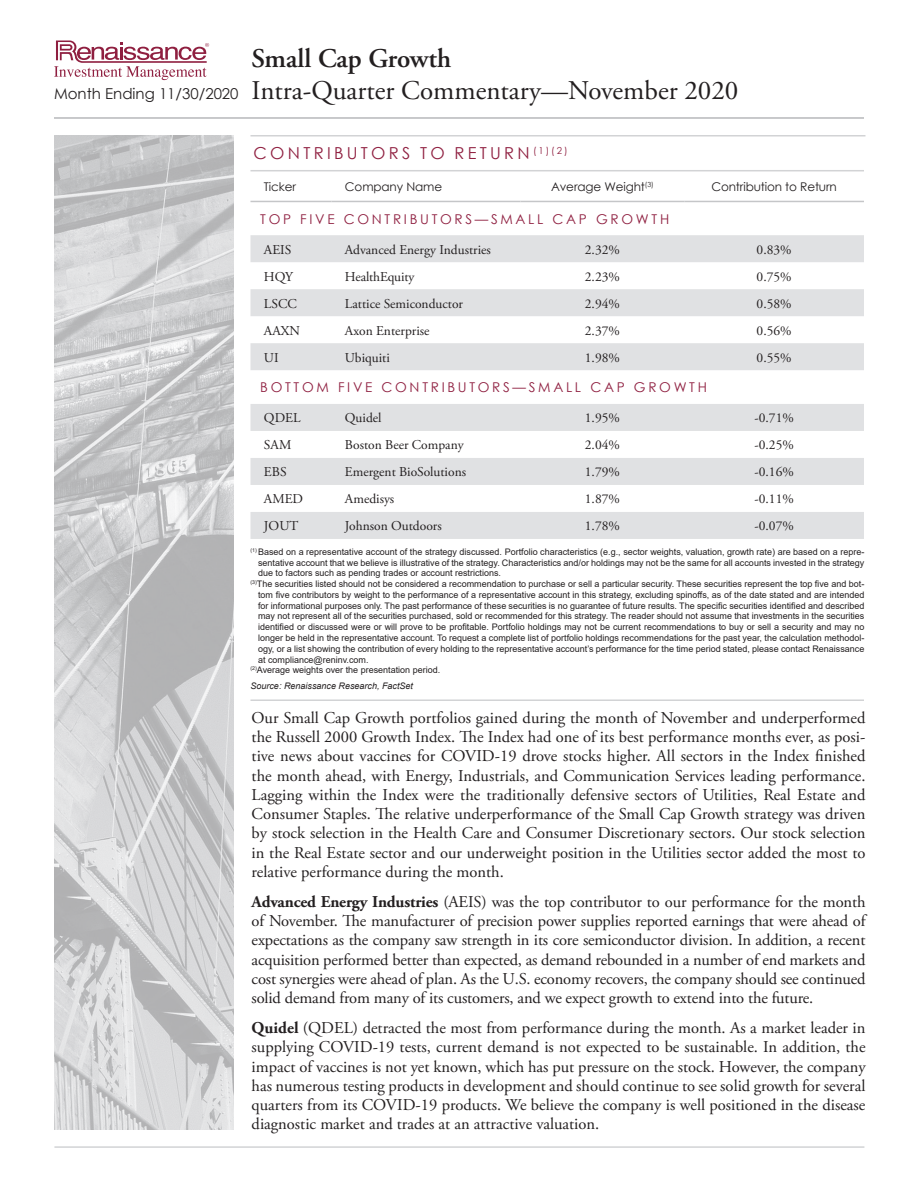
<style>
.page{position:relative;width:918px;height:1188px;background:#fff}
.page>*{position:absolute;margin:0;border:0;box-sizing:border-box;transform-origin:0 0}
.t1{font:27px/32.4px "Adobe Garamond Pro";color:#231f20}
.t2{font:16.5px/19.2px "Adobe Garamond Pro";color:#231f20;text-align:justify}
.t3{font:16.5px "Century Gothic";letter-spacing:.2em;color:#8f1f40}
.t4{font:13.5px "Adobe Garamond Pro";color:#231f20}
.t5{font:13.5px "Century Gothic";letter-spacing:.2em;color:#8f1f40}
.t6{font:12px "Century Gothic";letter-spacing:-.01em;color:#231f20}
.t7{font:9px "Arial";color:#231f20}
.t8{font:italic 9px "Arial";color:#231f20}
.s1{font-weight:600}
.s2{font-family:"Century Gothic";font-size:15px}
.s3{font-weight:700}
</style>
<div class="page">
<svg style="left:54px;top:40px;width:155px;height:40px"></svg>
<hr style="left:54px;top:117px;width:810px;height:2px;background:#c5c6c8">
<hr style="left:54px;top:1146px;width:810px;height:2px;background:#d2d3d5">
<img style="left:54px;top:135px;width:180px;height:994px">
<hr style="left:250px;top:135px;width:615px;height:1px;background:#d2d3d5">
<hr style="left:250px;top:170px;width:614px;height:1px;background:#d2d3d5">
<hr style="left:250px;top:699px;width:614px;height:2px;background:#d2d3d5">
<svg style="left:250px;top:235px;width:614px;height:304px;fill:#e0e1e3"></svg>
<hr style="left:250px;top:201px;width:81px;height:1px;background:#c5c6c8">
<hr style="left:331px;top:201px;width:189px;height:1px;background:#c5c6c8">
<hr style="left:520px;top:201px;width:164px;height:1px;background:#c5c6c8">
<hr style="left:684px;top:201px;width:180px;height:1px;background:#c5c6c8">
<h1 class="t1" style="left:54px;top:43px;width:686px;text-indent:198px"><span class="s1">Small Cap Growth<br></span><span class="s2">Month Ending 11/30/2020</span> Intra-Quarter Commentary—November 2020</h1>
<p class="t3" style="left:253px;top:142px;width:316px">CONTRIBUTORS TO RETURN <sup>(1)(2)</sup></p>
<p class="t6" style="left:264px;top:178px;width:34px">Ticker</p>
<p class="t6" style="left:345px;top:178px;width:99px">Company Name</p>
<p class="t6" style="left:551px;top:178px;width:104px">Average Weight<sup>(3)</sup></p>
<p class="t6" style="left:711px;top:178px;width:127px">Contribution to Return</p>
<p class="t5" style="left:260px;top:209px;width:411px">TOP FIVE CONTRIBUTORS—SMALL CAP GROWTH</p>
<p class="t4" style="left:264px;top:241px;width:29px">AEIS</p>
<p class="t4" style="left:345px;top:241px;width:147px">Advanced Energy Industries</p>
<p class="t4" style="left:585px;top:241px;width:37px">2.32%</p>
<p class="t4" style="left:757px;top:241px;width:37px">0.83%</p>
<p class="t4" style="left:264px;top:268px;width:30px">HQY</p>
<p class="t4" style="left:345px;top:268px;width:71px">HealthEquity</p>
<p class="t4" style="left:585px;top:268px;width:37px">2.23%</p>
<p class="t4" style="left:757px;top:268px;width:37px">0.75%</p>
<p class="t4" style="left:264px;top:295px;width:34px">LSCC</p>
<p class="t4" style="left:345px;top:295px;width:120px">Lattice Semiconductor</p>
<p class="t4" style="left:585px;top:295px;width:37px">2.94%</p>
<p class="t4" style="left:757px;top:295px;width:37px">0.58%</p>
<p class="t4" style="left:264px;top:322px;width:38px">AAXN</p>
<p class="t4" style="left:345px;top:322px;width:86px">Axon Enterprise</p>
<p class="t4" style="left:585px;top:322px;width:37px">2.37%</p>
<p class="t4" style="left:757px;top:322px;width:37px">0.56%</p>
<p class="t4" style="left:264px;top:349px;width:16px">UI</p>
<p class="t4" style="left:345px;top:349px;width:46px">Ubiquiti</p>
<p class="t4" style="left:585px;top:349px;width:37px">1.98%</p>
<p class="t4" style="left:757px;top:349px;width:37px">0.55%</p>
<p class="t5" style="left:260px;top:378px;width:448px">BOTTOM FIVE CONTRIBUTORS—SMALL CAP GROWTH</p>
<p class="t4" style="left:264px;top:410px;width:38px">QDEL</p>
<p class="t4" style="left:345px;top:410px;width:38px">Quidel</p>
<p class="t4" style="left:585px;top:410px;width:37px">1.95%</p>
<p class="t4" style="left:754px;top:410px;width:41px">-0.71%</p>
<p class="t4" style="left:264px;top:437px;width:29px">SAM</p>
<p class="t4" style="left:345px;top:437px;width:120px">Boston Beer Company</p>
<p class="t4" style="left:585px;top:437px;width:37px">2.04%</p>
<p class="t4" style="left:754px;top:437px;width:41px">-0.25%</p>
<p class="t4" style="left:264px;top:464px;width:24px">EBS</p>
<p class="t4" style="left:345px;top:464px;width:123px">Emergent BioSolutions</p>
<p class="t4" style="left:585px;top:464px;width:37px">1.79%</p>
<p class="t4" style="left:754px;top:464px;width:41px">-0.16%</p>
<p class="t4" style="left:264px;top:491px;width:41px">AMED</p>
<p class="t4" style="left:345px;top:491px;width:51px">Amedisys</p>
<p class="t4" style="left:585px;top:491px;width:37px">1.87%</p>
<p class="t4" style="left:754px;top:491px;width:41px">-0.11%</p>
<p class="t4" style="left:264px;top:518px;width:36px">JOUT</p>
<p class="t4" style="left:345px;top:518px;width:98px">Johnson Outdoors</p>
<p class="t4" style="left:585px;top:518px;width:37px">1.78%</p>
<p class="t4" style="left:754px;top:518px;width:41px">-0.07%</p>
<p class="t7" style="left:250px;top:546px;width:615px"><sup>(1)</sup> Based on a representative account of the strategy discussed. Portfolio characteristics (e.g., sector weights, valuation, growth rate) are based on a repre-</p>
<p class="t7" style="left:258px;top:556px;width:608px">sentative account that we believe is illustrative of the strategy. Characteristics and/or holdings may not be the same for all accounts invested in the strategy</p>
<p class="t7" style="left:258px;top:567px;width:245px">due to factors such as pending trades or account restrictions.</p>
<p class="t7" style="left:250px;top:578px;width:615px"><sup>(3)</sup>The securities listed should not be considered a recommendation to purchase or sell a particular security. These securities represent the top five and bot-</p>
<p class="t7" style="left:258px;top:588px;width:608px">tom five contributors by weight to the performance of a representative account in this strategy, excluding spinoffs, as of the date stated and are intended</p>
<p class="t7" style="left:258px;top:599px;width:608px">for informational purposes only. The past performance of these securities is no guarantee of future results. The specific securities identified and described</p>
<p class="t7" style="left:258px;top:610px;width:608px">may not represent all of the securities purchased, sold or recommended for this strategy. The reader should not assume that investments in the securities</p>
<p class="t7" style="left:258px;top:621px;width:608px">identified or discussed were or will prove to be profitable. Portfolio holdings may not be current recommendations to buy or sell a security and may no</p>
<p class="t7" style="left:258px;top:632px;width:608px">longer be held in the representative account. To request a complete list of portfolio holdings recommendations for the past year, the calculation methodol-</p>
<p class="t7" style="left:258px;top:642px;width:608px">ogy, or a list showing the contribution of every holding to the representative account’s performance for the time period stated, please contact Renaissance</p>
<p class="t7" style="left:258px;top:653px;width:112px">at compliance@reninv.com.</p>
<p class="t7" style="left:250px;top:664px;width:191px"><sup>(2)</sup>Average weights over the presentation period.</p>
<p class="t8" style="left:250px;top:680px;width:164px">Source: Renaissance Research, FactSet</p>
<p class="t2" style="left:252px;top:709px;width:615px">Our Small Cap Growth portfolios gained during the month of November and underperformed the Russell 2000 Growth Index. The Index had one of its best performance months ever, as posi&shy;tive news about vaccines for COVID-19 drove stocks higher. All sectors in the Index finished the month ahead, with Energy, Industrials, and Communication Services leading performance.<br>Lagging within the Index were the traditionally defensive sectors of Utilities, Real Estate and Consumer Staples. The relative underperformance of the Small Cap Growth strategy was driven by stock selection in the Health Care and Consumer Discretionary sectors. Our stock selection in the Real Estate sector and our underweight position in the Utilities sector added the most to relative performance during the month.</p>
<p class="t2" style="left:252px;top:893px;width:615px"><span class="s3">Advanced Energy Industries</span> (AEIS) was the top contributor to our performance for the month of November. The manufacturer of precision power supplies reported earnings that were ahead of expectations as the company saw strength in its core semiconductor division. In addition, a recent acquisition performed better than expected, as demand rebounded in a number of end markets and cost synergies were ahead of plan. As the U.S. economy recovers, the company should see continued solid demand from many of its customers, and we expect growth to extend into the future.</p>
<p class="t2" style="left:252px;top:1019px;width:615px"><span class="s3">Quidel</span> (QDEL) detracted the most from performance during the month. As a market leader in supplying COVID-19 tests, current demand is not expected to be sustainable. In addition, the impact of vaccines is not yet known, which has put pressure on the stock. However, the company has numerous testing products in development and should continue to see solid growth for several quarters from its COVID-19 products. We believe the company is well positioned in the disease diagnostic market and trades at an attractive valuation.</p>
</div>
